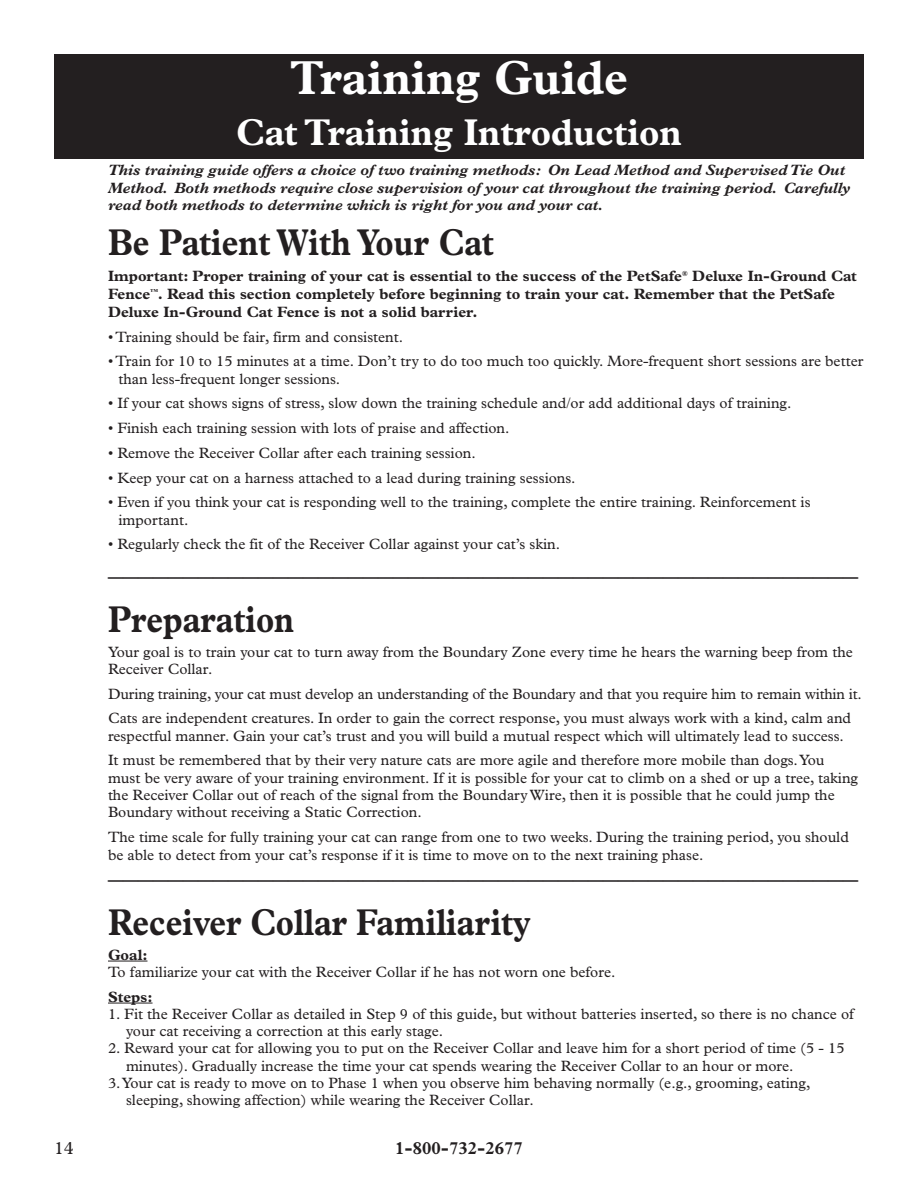
<style>
.page{position:relative;width:918px;height:1188px;background:#fff}
.page>*{position:absolute;margin:0;border:0;box-sizing:border-box;transform-origin:0 0}
.t1{font:700 48px "Plantin";color:#fff;scale:.95 1}
.t2{font:700 37.5px "Plantin";color:#231f20;scale:.85 1}
.t3{font:700 37.5px "Plantin";color:#fff;scale:.95 1}
.t4{font:30px "Plantin";color:#231f20}
.t5{font:700 18px "Plantin";color:#231f20}
.t6{font:18px "Plantin";color:#231f20}
.t7{font:15px/17.2px "Plantin";color:#231f20}
.t8{font:italic 700 15px/17.2px "Plantin";color:#231f20}
.t9{font:700 15px/18px "Plantin";color:#231f20}
</style>
<div class="page">
<hr style="left:108px;top:961px;width:39px;height:1px;background:#231f20">
<hr style="left:108px;top:1003px;width:45px;height:1px;background:#231f20">
<div style="left:54px;top:54px;width:810px;height:104px;background:#231f20"></div>
<h1 class="t1" style="left:290px;top:61px;width:357px">Training Guide</h1>
<h2 class="t3" style="left:236px;top:119px;width:471px">Cat Training Introduction</h2>
<p class="t8" style="left:108px;top:163px;width:744px">This training guide offers a choice of two training methods: On Lead Method and Supervised Tie Out<br>Method. Both methods require close supervision of your cat throughout the training period. Carefully read both methods to determine which is right for you and your cat.</p>
<h2 class="t2" style="left:108px;top:229px;width:456px">Be Patient With Your Cat</h2>
<p class="t9" style="left:108px;top:268px;width:750px">Important: Proper training of your cat is essential to the success of the PetSafe<sup>®</sup> Deluxe In-Ground Cat<br>Fence<sup>™</sup>. Read this section completely before beginning to train your cat. Remember that the PetSafe<br>Deluxe In-Ground Cat Fence is not a solid barrier.</p>
<p class="t7" style="left:108px;top:329px;width:297px">• Training should be fair, firm and consistent.</p>
<p class="t7" style="left:118px;top:354px;width:746px;text-indent:-10px">• Train for 10 to 15 minutes at a time. Don’t try to do too much too quickly. More-frequent short sessions are better than less-frequent longer sessions.</p>
<p class="t7" style="left:108px;top:396px;width:685px">• If your cat shows signs of stress, slow down the training schedule and/or add additional days of training.</p>
<p class="t7" style="left:108px;top:421px;width:403px">• Finish each training session with lots of praise and affection.</p>
<p class="t7" style="left:108px;top:445px;width:369px">• Remove the Receiver Collar after each training session.</p>
<p class="t7" style="left:108px;top:470px;width:469px">• Keep your cat on a harness attached to a lead during training sessions.</p>
<p class="t7" style="left:118px;top:495px;width:694px;text-indent:-10px">• Even if you think your cat is responding well to the training, complete the entire training. Reinforcement is important.</p>
<p class="t7" style="left:108px;top:537px;width:454px">• Regularly check the fit of the Receiver Collar against your cat’s skin.</p>
<h3 class="t4" style="left:108px;top:554px;width:751px">__________________________________________________</h3>
<h2 class="t2" style="left:108px;top:606px;width:221px">Preparation</h2>
<p class="t7" style="left:108px;top:644px;width:746px">Your goal is to train your cat to turn away from the Boundary Zone every time he hears the warning beep from the<br>Receiver Collar.</p>
<p class="t7" style="left:108px;top:682px;width:755px;line-height:24.8px">During training, your cat must develop an understanding of the Boundary and that you require him to remain within it.<br>Cats are independent creatures. In order to gain the correct response, you must always work with a kind, calm and</p>
<p class="t7" style="left:108px;top:724px;width:737px;line-height:24.8px">respectful manner. Gain your cat’s trust and you will build a mutual respect which will ultimately lead to success.<br>It must be remembered that by their very nature cats are more agile and therefore more mobile than dogs. You</p>
<p class="t7" style="left:108px;top:770px;width:752px">must be very aware of your training environment. If it is possible for your cat to climb on a shed or up a tree, taking the Receiver Collar out of reach of the signal from the Boundary Wire, then it is possible that he could jump the<br>Boundary without receiving a Static Correction.</p>
<p class="t7" style="left:108px;top:829px;width:742px;line-height:18px">The time scale for fully training your cat can range from one to two weeks. During the training period, you should be able to detect from your cat’s response if it is time to move on to the next training phase.</p>
<h3 class="t4" style="left:108px;top:857px;width:751px">__________________________________________________</h3>
<h2 class="t2" style="left:108px;top:909px;width:499px">Receiver Collar Familiarity</h2>
<p class="t9" style="left:108px;top:947px;width:41px">Goal:</p>
<p class="t7" style="left:108px;top:964px;width:509px">To familiarize your cat with the Receiver Collar if he has not worn one before.</p>
<p class="t9" style="left:108px;top:989px;width:46px">Steps:</p>
<p class="t7" style="left:126px;top:1006px;width:729px;text-indent:-18px">1. Fit the Receiver Collar as detailed in Step 9 of this guide, but without batteries inserted, so there is no chance of your cat receiving a correction at this early stage.</p>
<p class="t7" style="left:126px;top:1041px;width:720px;text-indent:-18px">2. Reward your cat for allowing you to put on the Receiver Collar and leave him for a short period of time (5 - 15 minutes). Gradually increase the time your cat spends wearing the Receiver Collar to an hour or more.</p>
<p class="t7" style="left:126px;top:1075px;width:686px;text-indent:-18px">3. Your cat is ready to move on to Phase 1 when you observe him behaving normally (e.g., grooming, eating, sleeping, showing affection) while wearing the Receiver Collar.</p>
<p class="t6" style="left:54px;top:1142px;width:21px">14</p>
<p class="t5" style="left:395px;top:1142px;width:129px">1-800-732-2677</p>
</div>
